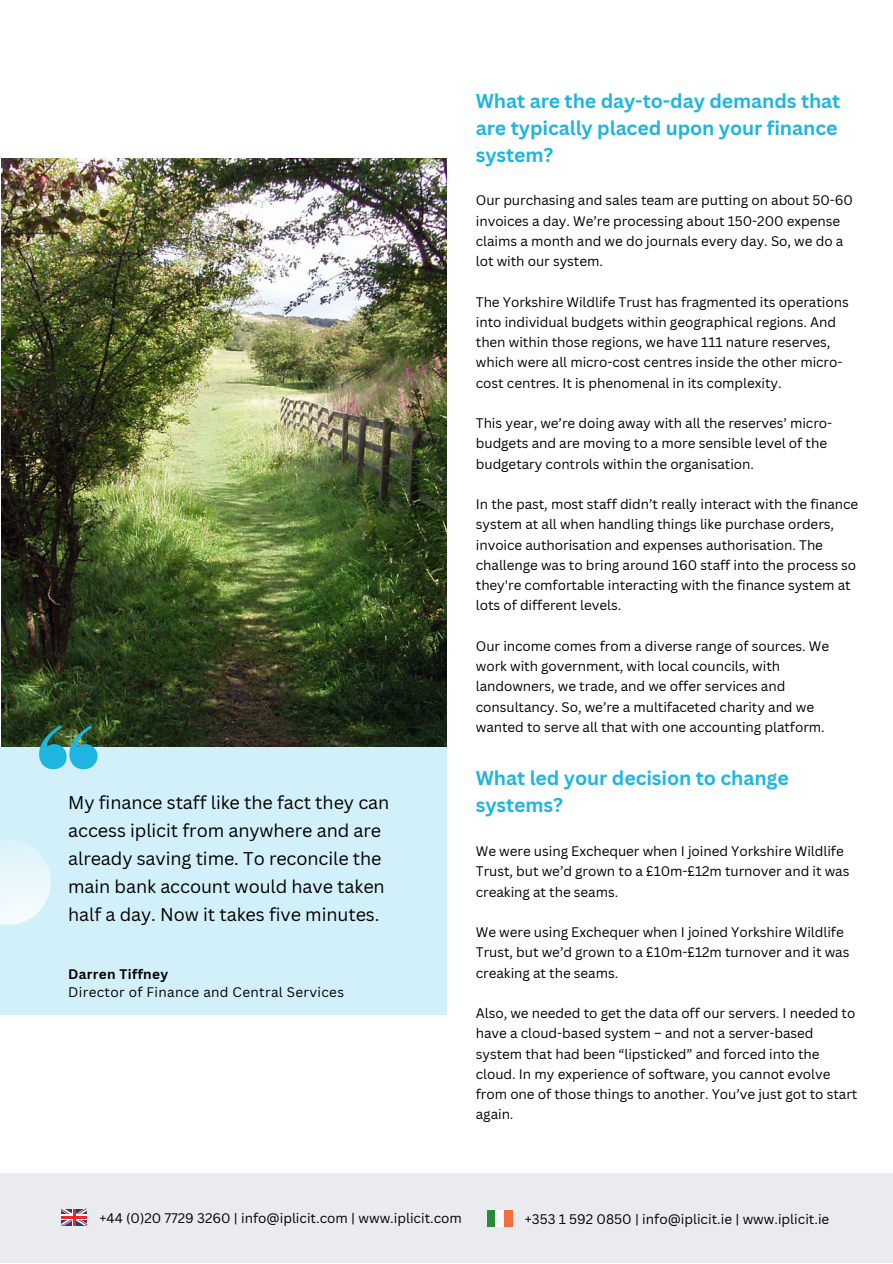
<style>
.page{position:relative;width:893px;height:1264px;background:#fff}
.page>*{position:absolute;margin:0;border:0;box-sizing:border-box;transform-origin:0 0}
.t1{font:700 19.5px/27px "Canva Sans";letter-spacing:-.005em;color:#1eb6e0}
.t2{font:18px/28px "Canva Sans";letter-spacing:-.005em;color:#000}
.t3{font:13.5px/20.2px "Canva Sans";letter-spacing:-.005em;color:#000}
.t4{font:13.5px "Canva Sans";letter-spacing:.025em;color:#000}
.t5{font:700 13.5px "Canva Sans";letter-spacing:.025em;color:#000}
</style>
<div class="page">
<img style="left:1px;top:158px;width:445px;height:589px">
<div style="left:0;top:747px;width:446px;height:267px;background:#d2f0f9"></div>
<svg style="left:39px;top:725px;width:59px;height:44px;background:#399297"></svg>
<svg style="left:0;top:845px;width:51px;height:80px"></svg>
<div style="left:0;top:1173px;width:892px;height:89px;background:#eaebef"></div>
<div style="left:486px;top:1209px;width:9px;height:17px;background:#29893b"></div>
<div style="left:504px;top:1209px;width:8px;height:17px;background:#f46f3d"></div>
<div style="left:495px;top:1209px;width:9px;height:17px;background:#fafdfa"></div>
<svg style="left:61px;top:1208px;width:26px;height:17px"></svg>
<p class="t1" style="left:476px;top:86px;width:366px">What are the day-to-day demands that are typically placed upon your finance system?</p>
<p class="t2" style="left:68px;top:788px;width:322px">My finance staff like the fact they can access iplicit from anywhere and are already saving time. To reconcile the main bank account would have taken half a day. Now it takes five minutes.</p>
<p class="t5" style="left:68px;top:964px;width:101px">Darren Tiffney</p>
<p class="t4" style="left:68px;top:982px;width:277px">Director of Finance and Central Services</p>
<p class="t3" style="left:476px;top:190px;width:378px">Our purchasing and sales team are putting on about 50-60 invoices a day. We’re processing about 150-200 expense claims a month and we do journals every day. So, we do a lot with our system.</p>
<p class="t3" style="left:476px;top:291px;width:374px">The Yorkshire Wildlife Trust has fragmented its operations into individual budgets within geographical regions. And then within those regions, we have 111 nature reserves, which were all micro-cost centres inside the other micro&shy;cost centres. It is phenomenal in its complexity.</p>
<p class="t3" style="left:476px;top:413px;width:358px">This year, we’re doing away with all the reserves’ micro&shy;budgets and are moving to a more sensible level of the budgetary controls within the organisation.</p>
<p class="t3" style="left:476px;top:494px;width:384px">In the past, most staff didn’t really interact with the finance system at all when handling things like purchase orders, invoice authorisation and expenses authorisation. The challenge was to bring around 160 staff into the process so they're comfortable interacting with the finance system at lots of different levels.</p>
<p class="t3" style="left:476px;top:635px;width:355px">Our income comes from a diverse range of sources. We work with government, with local councils, with landowners, we trade, and we offer services and consultancy. So, we’re a multifaceted charity and we wanted to serve all that with one accounting platform.</p>
<p class="t1" style="left:476px;top:764px;width:314px">What led your decision to change systems?</p>
<p class="t3" style="left:476px;top:840px;width:375px">We were using Exchequer when I joined Yorkshire Wildlife<br>Trust, but we’d grown to a £10m-£12m turnover and it was creaking at the seams.</p>
<p class="t3" style="left:476px;top:921px;width:375px">We were using Exchequer when I joined Yorkshire Wildlife<br>Trust, but we’d grown to a £10m-£12m turnover and it was creaking at the seams.</p>
<p class="t3" style="left:476px;top:1002px;width:383px">Also, we needed to get the data off our servers. I needed to have a cloud-based system – and not a server-based system that had been “lipsticked” and forced into the cloud. In my experience of software, you cannot evolve from one of those things to another. You’ve just got to start again.</p>
<p class="t3" style="left:99px;top:1207px;width:364px">+44 (0)20 7729 3260 | info@iplicit.com | www.iplicit.com</p>
<p class="t3" style="left:525px;top:1208px;width:306px">+353 1 592 0850 | info@iplicit.ie | www.iplicit.ie</p>
</div>
